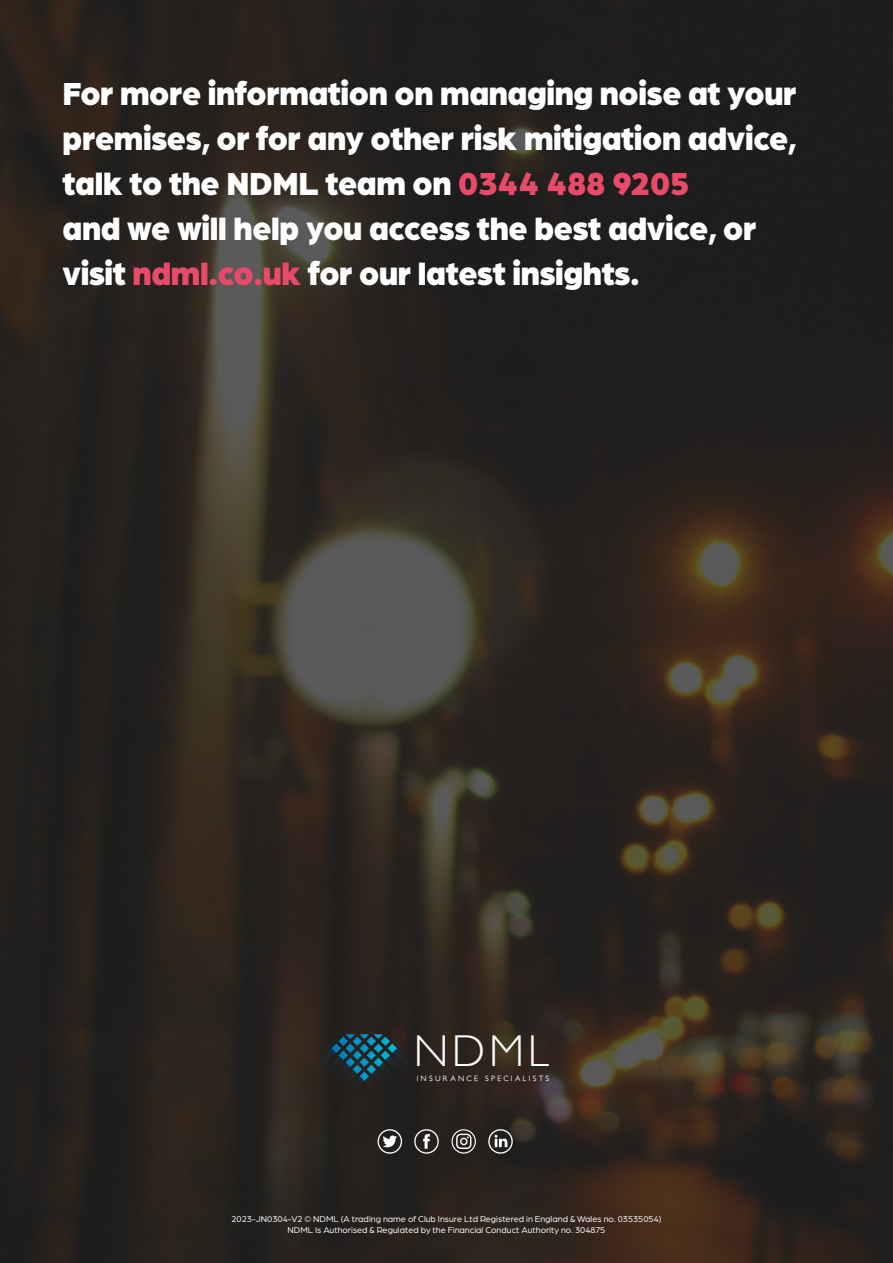
<style>
.page{position:relative;width:893px;height:1263px;background:#fff}
.page>*{position:absolute;margin:0;border:0;box-sizing:border-box;transform-origin:0 0}
.t1{font:300 44.85px "Petita";color:#fff}
.t2{font:900 34.05px/45px "Arboria";letter-spacing:-.01em;color:#fff}
.t3{font:9px/10.8px "Arboria";color:#fff;text-align:center}
.t4{font:500 7.65px "Petita";letter-spacing:.285em;color:#fff}
.s1{color:#e84b69}
</style>
<div class="page">
<img style="left:0;top:0;width:893px;height:1263px">
<svg style="left:308px;top:1034px;width:112px;height:58px;background:#203237"></svg>
<svg style="left:378px;top:1129px;width:24px;height:25px"></svg>
<svg style="left:414px;top:1129px;width:25px;height:25px"></svg>
<svg style="left:452px;top:1129px;width:24px;height:24px"></svg>
<svg style="left:488px;top:1129px;width:25px;height:25px"></svg>
<p class="t2" style="left:63px;top:69px;width:737px">For more information on managing noise at your premises, or for any other risk mitigation advice, talk to the NDML team on <span class="s1">0344 488 9205<br></span>and we will help you access the best advice, or visit <span class="s1">ndml.co.uk</span> for our latest insights.</p>
<h1 class="t1" style="left:414px;top:1024px;width:136px">NDML</h1>
<p class="t4" style="left:417px;top:1074px;width:134px">INSURANCE SPECIALISTS</p>
<p class="t3" style="left:231px;top:1213px;width:432px">2023-JN0304-V2 © NDML (A trading name of Club Insure Ltd Registered in England &amp; Wales no. 03535054)<br>NDML Is Authorised &amp; Regulated by the Financial Conduct Authority no. 304875</p>
</div>
